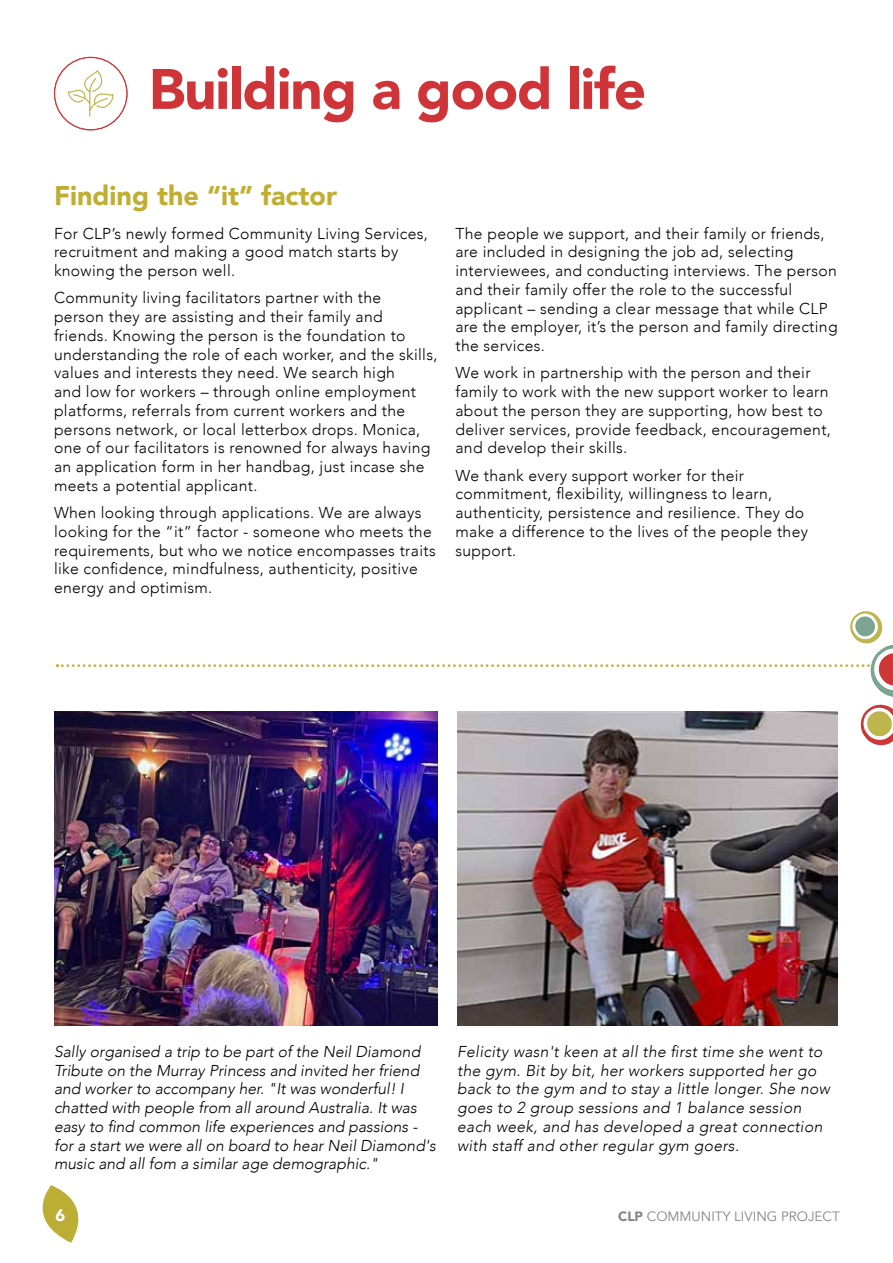
<style>
.page{position:relative;width:893px;height:1263px;background:#fff}
.page>*{position:absolute;margin:0;border:0;box-sizing:border-box;transform-origin:0 0}
.t1{font:900 56.4px "Avenir";letter-spacing:-.02em;color:#ce3438}
.t2{font:900 27px "Avenir";color:#c0ae33}
.t3{font:900 16.5px "Avenir";color:#fff}
.t4{font:300 15.75px/18.8px "Avenir";letter-spacing:.02em;color:#000}
.t5{font:italic 300 15.75px/18.8px "Avenir";color:#000}
.t6{font:italic 300 15.75px/18.8px "Avenir";letter-spacing:.02em;color:#000}
.t7{font:13.5px "Avenir";color:#878384}
.s1{font-weight:900}
</style>
<div class="page">
<img style="left:54px;top:711px;width:383px;height:314px">
<img style="left:457px;top:748px;width:381px;height:277px">
<div style="left:54px;top:57px;width:73px;height:73px;border:1px solid #ce3438;border-radius:50%"></div>
<svg style="left:68px;top:70px;width:46px;height:47px"></svg>
<svg style="left:57px;top:611px;width:836px;height:137px"></svg>
<svg style="left:42px;top:1185px;width:37px;height:58px"></svg>
<h1 class="t1" style="left:149px;top:41px;width:499px">Building a good life</h1>
<h2 class="t2" style="left:54px;top:173px;width:285px">Finding the “it” factor</h2>
<p class="t4" style="left:54px;top:224px;width:376px">For CLP’s newly formed Community Living Services, recruitment and making a good match starts by knowing the person well.</p>
<p class="t4" style="left:54px;top:289px;width:385px">Community living facilitators partner with the<br>person they are assisting and their family and friends. Knowing the person is the foundation to understanding the role of each worker, and the skills, values and interests they need. We search high<br>and low for workers – through online employment platforms, referrals from current workers and the persons network, or local letterbox drops. Monica, one of our facilitators is renowned for always having an application form in her handbag, just incase she meets a potential applicant.</p>
<p class="t4" style="left:54px;top:503px;width:383px">When looking through applications. We are always looking for the “it” factor - someone who meets the requirements, but who we notice encompasses traits like confidence, mindfulness, authenticity, positive energy and optimism.</p>
<p class="t4" style="left:455px;top:224px;width:384px">The people we support, and their family or friends, are included in designing the job ad, selecting interviewees, and conducting interviews. The person and their family offer the role to the successful applicant – sending a clear message that while CLP are the employer, it’s the person and family directing the services.</p>
<p class="t4" style="left:455px;top:363px;width:377px">We work in partnership with the person and their family to work with the new support worker to learn about the person they are supporting, how best to deliver services, provide feedback, encouragement, and develop their skills.</p>
<p class="t4" style="left:455px;top:466px;width:354px">We thank every support worker for their commitment, flexibility, willingness to learn, authenticity, persistence and resilience. They do make a difference to the lives of the people they support.</p>
<p class="t5" style="left:54px;top:1042px;width:383px">Sally organised a trip to be part of the Neil Diamond Tribute on the Murray Princess and invited her friend and worker to accompany her. "It was wonderful! I chatted with people from all around Australia. It was easy to find common life experiences and passions - for a start we were all on board to hear Neil Diamond's music and all fom a similar age demographic."</p>
<p class="t6" style="left:457px;top:1042px;width:374px">Felicity wasn't keen at all the first time she went to the gym. Bit by bit, her workers supported her go back to the gym and to stay a little longer. She now goes to 2 group sessions and 1 balance session each week, and has developed a great connection with staff and other regular gym goers.</p>
<p class="t3" style="left:56px;top:1200px;width:11px">6</p>
<p class="t7" style="left:618px;top:1208px;width:223px"><span class="s1">CLP</span> COMMUNITY LIVING PROJECT</p>
</div>
